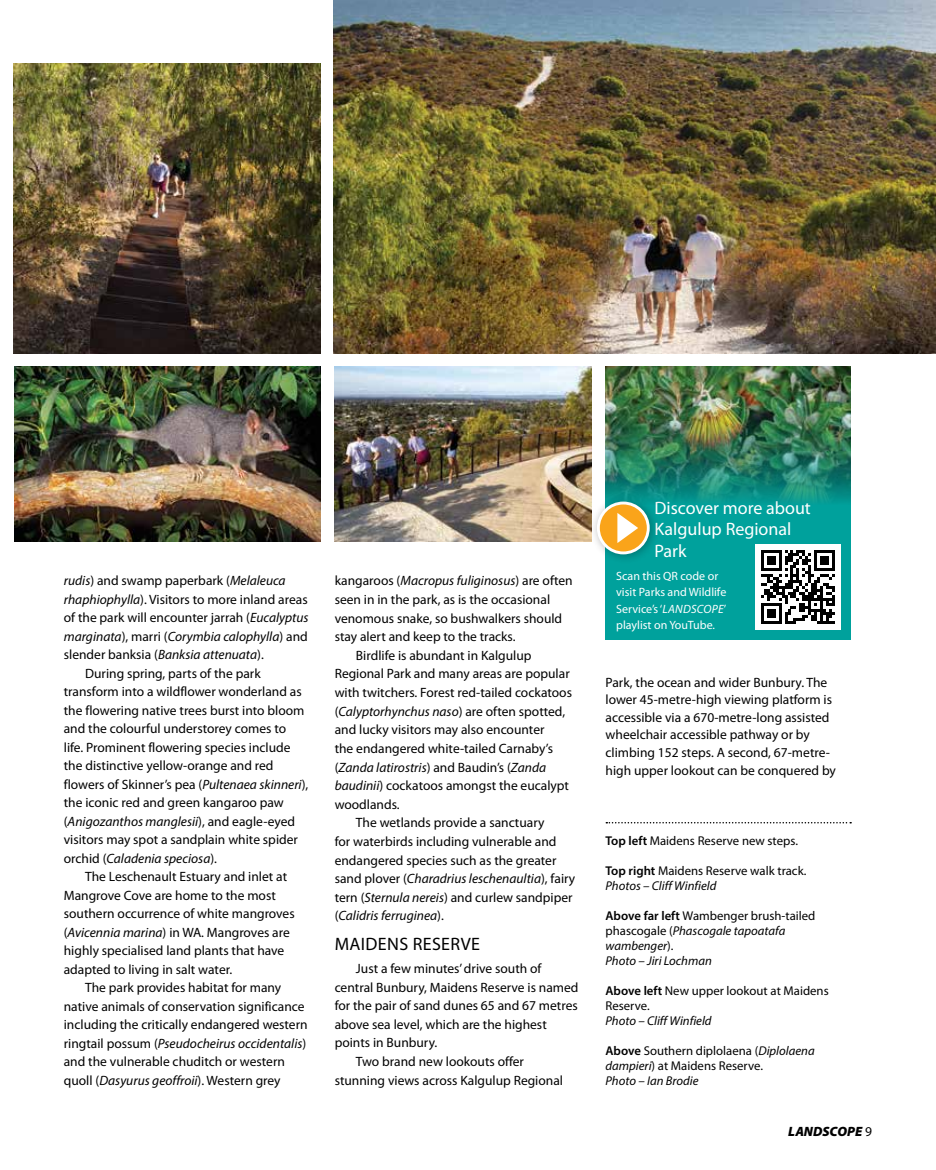
<style>
.page{position:relative;width:936px;height:1170px;background:#fff}
.page>*{position:absolute;margin:0;border:0;box-sizing:border-box;transform-origin:0 0}
.t1{font:18px/21px "Myriad Pro";color:#fff}
.t2{font:18px "Myriad Pro";letter-spacing:.02em;color:#000}
.t3{font:13.5px/17.5px "Myriad Pro";color:#000}
.t4{font:italic 13.5px "Myriad Pro";color:#000}
.t5{font:italic 900 13.5px "Myriad Pro";color:#000}
.t6{font:12.75px/15px "Myriad Pro";color:#000}
.t7{font:italic 12.75px/15px "Myriad Pro";color:#000}
.t8{font:12px/16.5px "Myriad Pro";color:#fff}
.s1{font-style:italic}
.s2{font-style:normal}
.s3{font-weight:600}
.s4{font-weight:600;font-style:normal}
.s5{font-weight:400;font-style:normal}
</style>
<div class="page">
<img style="left:334px;top:367px;width:257px;height:174px">
<img style="left:334px;top:0;width:601px;height:354px">
<img style="left:15px;top:367px;width:305px;height:174px">
<img style="left:14px;top:64px;width:306px;height:290px">
<svg style="left:606px;top:822px;width:245px;height:1px"></svg>
<div style="left:605px;top:367px;width:245px;height:273px;background:#00a19c"></div>
<div style="left:755px;top:544px;width:85px;height:85px;background:#fff"></div>
<svg style="left:761px;top:550px;width:74px;height:74px"></svg>
<div style="left:589px;top:494px;width:70px;height:70px;background:#000;opacity:.3"></div>
<svg style="left:598px;top:503px;width:50px;height:50px"></svg>
<div style="left:597px;top:501px;width:52px;height:53px;border:3px solid #fff;border-radius:50%"></div>
<svg style="left:613px;top:508px;width:29px;height:37px"></svg>
<img style="left:605px;top:367px;width:245px;height:138px">
<p class="t3" style="left:64px;top:571px;width:223px"><span class="s1">rudis</span>) and swamp paperbark (<span class="s1">Melaleuca</span></p>
<p class="t3" style="left:64px;top:590px;width:245px"><span class="s1">rhaphiophylla</span>). Visitors to more inland areas</p>
<p class="t3" style="left:64px;top:608px;width:246px">of the park will encounter jarrah (<span class="s1">Eucalyptus</span></p>
<p class="t4" style="left:64px;top:628px;width:245px">marginata<span class="s2">), marri (</span>Corymbia calophylla<span class="s2">) and</span></p>
<p class="t3" style="left:64px;top:645px;width:201px">slender banksia (<span class="s1">Banksia attenuata</span>).</p>
<p class="t3" style="left:85px;top:664px;width:177px">During spring, parts of the park</p>
<p class="t3" style="left:64px;top:682px;width:239px">transform into a wildflower wonderland as</p>
<p class="t3" style="left:64px;top:701px;width:242px">the flowering native trees burst into bloom</p>
<p class="t3" style="left:64px;top:719px;width:224px">and the colourful understorey comes to</p>
<p class="t3" style="left:64px;top:738px;width:228px">life. Prominent flowering species include</p>
<p class="t3" style="left:64px;top:756px;width:211px">the distinctive yellow-orange and red</p>
<p class="t3" style="left:64px;top:775px;width:246px">flowers of Skinner’s pea (<span class="s1">Pultenaea skinneri</span>),</p>
<p class="t3" style="left:64px;top:793px;width:221px">the iconic red and green kangaroo paw</p>
<p class="t4" style="left:64px;top:812px;width:233px"><span class="s2">(</span>Anigozanthos manglesii<span class="s2">), and eagle-eyed</span></p>
<p class="t3" style="left:64px;top:830px;width:236px">visitors may spot a sandplain white spider</p>
<p class="t4" style="left:64px;top:849px;width:155px"><span class="s2">orchid (</span>Caladenia speciosa<span class="s2">).</span></p>
<p class="t3" style="left:85px;top:867px;width:203px">The Leschenault Estuary and inlet at</p>
<p class="t3" style="left:64px;top:886px;width:213px">Mangrove Cove are home to the most</p>
<p class="t3" style="left:64px;top:904px;width:232px">southern occurrence of white mangroves</p>
<p class="t3" style="left:64px;top:923px;width:227px">(<span class="s1">Avicennia marina</span>) in WA. Mangroves are</p>
<p class="t3" style="left:64px;top:941px;width:222px">highly specialised land plants that have</p>
<p class="t3" style="left:64px;top:960px;width:170px">adapted to living in salt water.</p>
<p class="t3" style="left:85px;top:978px;width:198px">The park provides habitat for many</p>
<p class="t3" style="left:64px;top:997px;width:242px">native animals of conservation significance</p>
<p class="t3" style="left:64px;top:1015px;width:245px">including the critically endangered western</p>
<p class="t4" style="left:64px;top:1034px;width:244px"><span class="s2">ringtail possum (</span>Pseudocheirus occidentalis<span class="s2">)</span></p>
<p class="t3" style="left:64px;top:1052px;width:223px">and the vulnerable chuditch or western</p>
<p class="t3" style="left:64px;top:1070px;width:218px">quoll (<span class="s1">Dasyurus geoffroii</span>). Western grey</p>
<p class="t3" style="left:334px;top:572px;width:239px">kangaroos (<span class="s1">Macropus fuliginosus</span>) are often</p>
<p class="t3" style="left:334px;top:590px;width:217px">seen in in the park, as is the occasional</p>
<p class="t3" style="left:334px;top:609px;width:229px">venomous snake, so bushwalkers should</p>
<p class="t3" style="left:334px;top:627px;width:182px">stay alert and keep to the tracks.</p>
<p class="t3" style="left:356px;top:646px;width:177px">Birdlife is abundant in Kalgulup</p>
<p class="t3" style="left:334px;top:665px;width:236px">Regional Park and many areas are popular</p>
<p class="t3" style="left:334px;top:683px;width:239px">with twitchers. Forest red-tailed cockatoos</p>
<p class="t4" style="left:334px;top:702px;width:232px"><span class="s2">(</span>Calyptorhynchus naso<span class="s2">) are often spotted,</span></p>
<p class="t3" style="left:334px;top:720px;width:211px">and lucky visitors may also encounter</p>
<p class="t3" style="left:334px;top:739px;width:220px">the endangered white-tailed Carnaby’s</p>
<p class="t4" style="left:334px;top:758px;width:213px"><span class="s2">(</span>Zanda latirostris<span class="s2">) and Baudin’s (</span>Zanda</p>
<p class="t3" style="left:334px;top:776px;width:236px"><span class="s1">baudinii</span>) cockatoos amongst the eucalypt</p>
<p class="t3" style="left:334px;top:795px;width:67px">woodlands.</p>
<p class="t3" style="left:356px;top:813px;width:190px">The wetlands provide a sanctuary</p>
<p class="t3" style="left:334px;top:832px;width:223px">for waterbirds including vulnerable and</p>
<p class="t3" style="left:334px;top:851px;width:223px">endangered species such as the greater</p>
<p class="t4" style="left:334px;top:870px;width:242px"><span class="s2">sand plover (</span>Charadrius leschenaultia<span class="s2">), fairy</span></p>
<p class="t3" style="left:334px;top:888px;width:239px">tern (<span class="s1">Sternula nereis</span>) and curlew sandpiper</p>
<p class="t4" style="left:334px;top:907px;width:111px"><span class="s2">(</span>Calidris ferruginea<span class="s2">).</span></p>
<h1 class="t2" style="left:335px;top:932px;width:147px">MAIDENS RESERVE</h1>
<p class="t3" style="left:356px;top:959px;width:187px">Just a few minutes’ drive south of</p>
<p class="t3" style="left:334px;top:977px;width:245px">central Bunbury, Maidens Reserve is named</p>
<p class="t3" style="left:334px;top:996px;width:244px">for the pair of sand dunes 65 and 67 metres</p>
<p class="t3" style="left:334px;top:1015px;width:214px">above sea level, which are the highest</p>
<p class="t3" style="left:334px;top:1033px;width:104px">points in Bunbury.</p>
<p class="t3" style="left:356px;top:1052px;width:169px">Two brand new lookouts offer</p>
<p class="t3" style="left:334px;top:1070px;width:230px">stunning views across Kalgulup Regional</p>
<h1 class="t1" style="left:654px;top:497px;width:158px">Discover more about<br>Kalgulup Regional<br>Park</h1>
<p class="t8" style="left:616px;top:567px;width:112px">Scan this QR code or visit Parks and Wildlife<br>Service’s ‘<span class="s1">LANDSCOPE</span>’ playlist on YouTube.</p>
<p class="t3" style="left:605px;top:673px;width:232px">Park, the ocean and wider Bunbury. The lower 45-metre-high viewing platform is accessible via a 670-metre-long assisted wheelchair accessible pathway or by climbing 152 steps. A second, 67-metre&shy;high upper lookout can be conquered by</p>
<p class="t6" style="left:605px;top:832px;width:194px"><span class="s3">Top left</span> Maidens Reserve new steps.</p>
<p class="t6" style="left:605px;top:862px;width:202px"><span class="s3">Top right</span> Maidens Reserve walk track.<br><span class="s1">Photos – Cliff Winfield</span></p>
<p class="t7" style="left:605px;top:907px;width:211px"><span class="s4">Above far left</span> <span class="s2">Wambenger brush-tailed phascogale (</span>Phascogale tapoatafa wambenger<span class="s2">).<br></span>Photo – Jiri Lochman</p>
<p class="t6" style="left:605px;top:982px;width:225px"><span class="s3">Above left</span> New upper lookout at Maidens<br>Reserve.</p>
<p class="t7" style="left:605px;top:1012px;width:108px">Photo – Cliff Winfield</p>
<p class="t6" style="left:605px;top:1042px;width:211px"><span class="s3">Above</span> Southern diplolaena (<span class="s1">Diplolaena dampieri</span>) at Maidens Reserve.<br><span class="s1">Photo – Ian Brodie</span></p>
<p class="t5" style="left:788px;top:1122px;width:85px">LANDSCOPE <span class="s5">9</span></p>
</div>
